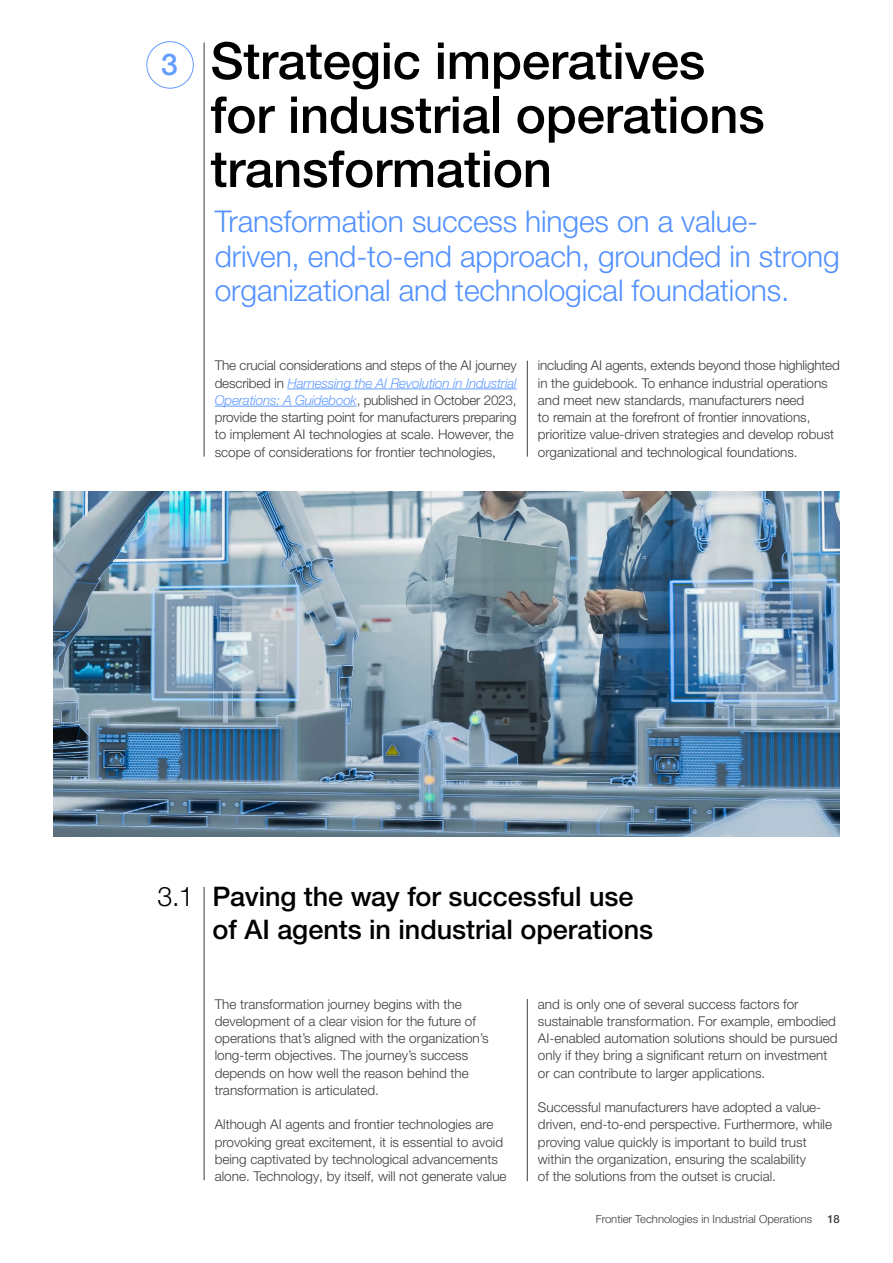
<style>
.page{position:relative;width:893px;height:1263px;background:#fff}
.page>*{position:absolute;margin:0;border:0;box-sizing:border-box;transform-origin:0 0}
.t1{font:500 51px/54px "Helvetica Neue LT Pro";letter-spacing:-.005em;color:#000}
.t2{font:300 30px/34.5px "Helvetica Neue LT Pro";letter-spacing:-.005em;color:#5291ff}
.t3{font:500 30px "Helvetica Neue LT Pro";color:#639cff}
.t4{font:500 27px/32.4px "Helvetica Neue LT Pro";letter-spacing:-.005em;color:#000}
.t5{font:300 13.5px/17.2px "Helvetica Neue LT Pro";color:#3c3c3b}
.t6{font:300 11.25px "Helvetica Neue LT Pro";color:#3c3c3b}
.t7{font:500 11.25px "Helvetica Neue LT Pro";color:#3c3c3b}
.s1{font-style:italic;color:#639cff}
.s2{font-weight:300}
</style>
<div class="page">
<hr style="left:204px;top:42px;width:1px;height:415px;background:#3c3c3b">
<div style="left:147px;top:41px;width:47px;height:47px;border:1px solid #639cff;border-radius:50%"></div>
<hr style="left:287px;top:389px;width:230px;height:1px;background:#639cff">
<hr style="left:215px;top:406px;width:142px;height:1px;background:#639cff">
<hr style="left:527px;top:361px;width:1px;height:96px;background:#3c3c3b">
<hr style="left:204px;top:887px;width:1px;height:293px;background:#3c3c3b">
<hr style="left:527px;top:999px;width:1px;height:182px;background:#3c3c3b">
<img style="left:53px;top:491px;width:787px;height:345px">
<h2 class="t3" style="left:161px;top:46px;width:18px">3</h2>
<h1 class="t1" style="left:210px;top:33px;width:556px">Strategic imperatives for industrial operations transformation</h1>
<h2 class="t2" style="left:215px;top:204px;width:627px">Transformation success hinges on a value&shy;driven, end-to-end approach, grounded in strong organizational and technological foundations.</h2>
<p class="t5" style="left:215px;top:357px;width:303px">The crucial considerations and steps of the AI journey described in <span class="s1">Harnessing the AI Revolution in Industrial Operations: A Guidebook</span>, published in October 2023, provide the starting point for manufacturers preparing to implement AI technologies at scale. However, the scope of considerations for frontier technologies,</p>
<p class="t5" style="left:538px;top:357px;width:303px">including AI agents, extends beyond those highlighted in the guidebook. To enhance industrial operations and meet new standards, manufacturers need<br>to remain at the forefront of frontier innovations, prioritize value-driven strategies and develop robust organizational and technological foundations.</p>
<h3 class="t4" style="left:213px;top:880px;width:442px;text-indent:-55px"><span class="s2">3.1</span> Paving the way for successful use of AI agents in industrial operations</h3>
<p class="t5" style="left:215px;top:995px;width:275px">The transformation journey begins with the development of a clear vision for the future of operations that’s aligned with the organization’s long-term objectives. The journey’s success depends on how well the reason behind the transformation is articulated.</p>
<p class="t5" style="left:215px;top:1116px;width:293px">Although AI agents and frontier technologies are provoking great excitement, it is essential to avoid being captivated by technological advancements alone. Technology, by itself, will not generate value</p>
<p class="t5" style="left:538px;top:995px;width:301px">and is only one of several success factors for sustainable transformation. For example, embodied AI-enabled automation solutions should be pursued only if they bring a significant return on investment or can contribute to larger applications.</p>
<p class="t5" style="left:538px;top:1098px;width:296px">Successful manufacturers have adopted a value&shy;driven, end-to-end perspective. Furthermore, while proving value quickly is important to build trust within the organization, ensuring the scalability<br>of the solutions from the outset is crucial.</p>
<p class="t6" style="left:596px;top:1212px;width:218px">Frontier Technologies in Industrial Operations</p>
<p class="t7" style="left:827px;top:1212px;width:14px">18</p>
</div>
